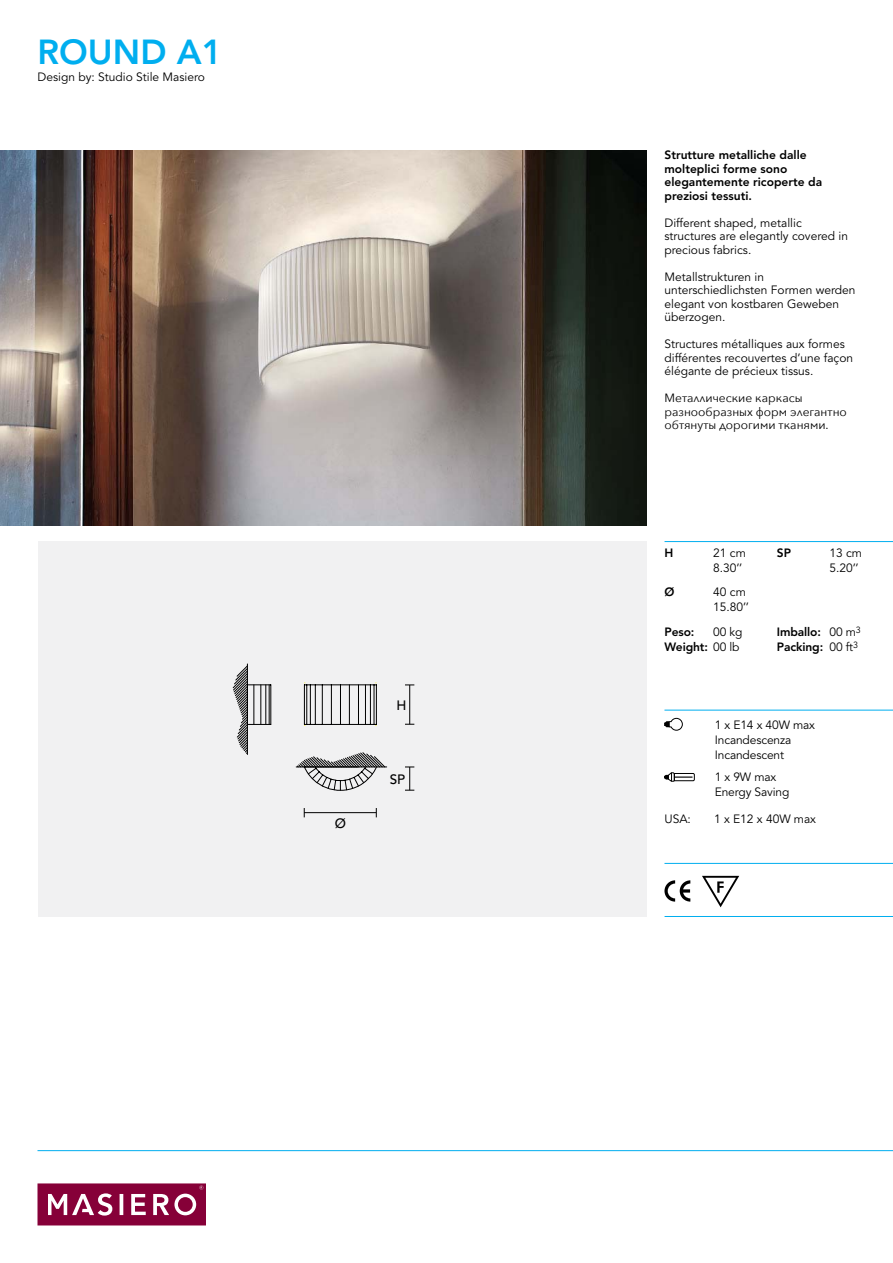
<style>
.page{position:relative;width:893px;height:1263px;background:#fff}
.page>*{position:absolute;margin:0;border:0;box-sizing:border-box;transform-origin:0 0}
.t1{font:800 34.5px "Avenir LT Std";color:#00aeef}
.t2{font:500 13.5px "Avenir LT Std";color:#000}
.t3{font:12px/13.5px "Avenir LT Std";color:#000}
.t4{font:800 12px/13.5px "Avenir LT Std";color:#000}
.t5{font:12px/13.5px "Avenir Next";color:#000}
.s1{font-weight:400}
</style>
<div class="page">
<svg style="left:38px;top:1183px;width:168px;height:42px;background:#9c2f5c"></svg>
<hr style="left:664px;top:710px;width:229px;height:1px;background:#00aeef">
<hr style="left:664px;top:863px;width:229px;height:1px;background:#00aeef">
<hr style="left:665px;top:541px;width:228px;height:1px;background:#00aeef">
<hr style="left:664px;top:916px;width:229px;height:1px;background:#00aeef">
<hr style="left:38px;top:1150px;width:855px;height:1px;background:#00aeef">
<img style="left:0;top:150px;width:646px;height:375px">
<svg style="left:664px;top:876px;width:75px;height:31px"></svg>
<div style="left:38px;top:542px;width:608px;height:375px;background:#f1f1f2"></div>
<svg style="left:233px;top:663px;width:181px;height:154px"></svg>
<svg style="left:664px;top:772px;width:31px;height:9px"></svg>
<svg style="left:664px;top:718px;width:19px;height:13px"></svg>
<h1 class="t1" style="left:38px;top:31px;width:186px">round A1</h1>
<p class="t3" style="left:38px;top:70px;width:169px">Design by: Studio Stile Masiero</p>
<p class="t2" style="left:335px;top:815px;width:13px">Ø</p>
<p class="t2" style="left:396px;top:697px;width:12px">H</p>
<p class="t2" style="left:390px;top:771px;width:17px">sp</p>
<p class="t4" style="left:664px;top:148px;width:159px">Strutture metalliche dalle molteplici forme sono elegantemente ricoperte da preziosi tessuti.</p>
<p class="t3" style="left:664px;top:216px;width:185px">Different shaped, metallic structures are elegantly covered in precious fabrics.</p>
<p class="t3" style="left:664px;top:270px;width:192px">Metallstrukturen in unterschiedlichsten Formen werden elegant von kostbaren Geweben überzogen.</p>
<p class="t3" style="left:664px;top:338px;width:190px">Structures métalliques aux formes différentes recouvertes d’une façon élégante de précieux tissus.</p>
<p class="t5" style="left:664px;top:391px;width:184px">Металлические каркасы разнообразных форм элегантно обтянуты дорогими тканями.</p>
<p class="t4" style="left:664px;top:546px;width:10px">h</p>
<p class="t3" style="left:713px;top:547px;width:34px">21 cm</p>
<p class="t4" style="left:777px;top:546px;width:16px">SP</p>
<p class="t3" style="left:829px;top:547px;width:34px">13 cm</p>
<p class="t3" style="left:713px;top:562px;width:31px">8.30’’</p>
<p class="t3" style="left:829px;top:562px;width:31px">5.20’’</p>
<p class="t4" style="left:664px;top:586px;width:11px">Ø</p>
<p class="t3" style="left:713px;top:585px;width:37px;line-height:15px">40 cm<br>15.80’’</p>
<p class="t4" style="left:664px;top:625px;width:31px">Peso:</p>
<p class="t3" style="left:713px;top:625px;width:31px">00 kg</p>
<p class="t4" style="left:777px;top:625px;width:85px">Imballo: <span class="s1">00 m</span><sup>3</sup></p>
<p class="t4" style="left:664px;top:640px;width:77px">Weight: <span class="s1">00 lb</span></p>
<p class="t4" style="left:777px;top:640px;width:83px">Packing: <span class="s1">00 ft</span><sup>3</sup></p>
<p class="t3" style="left:715px;top:718px;width:102px;line-height:15px">1 x E14 x 40W max<br>Incandescenza<br>Incandescent</p>
<p class="t3" style="left:715px;top:770px;width:76px;line-height:15px">1 x 9W max<br>Energy Saving</p>
<p class="t3" style="left:664px;top:812px;width:28px">USA:</p>
<p class="t3" style="left:714px;top:812px;width:103px">1 x E12 x 40W max</p>
</div>
